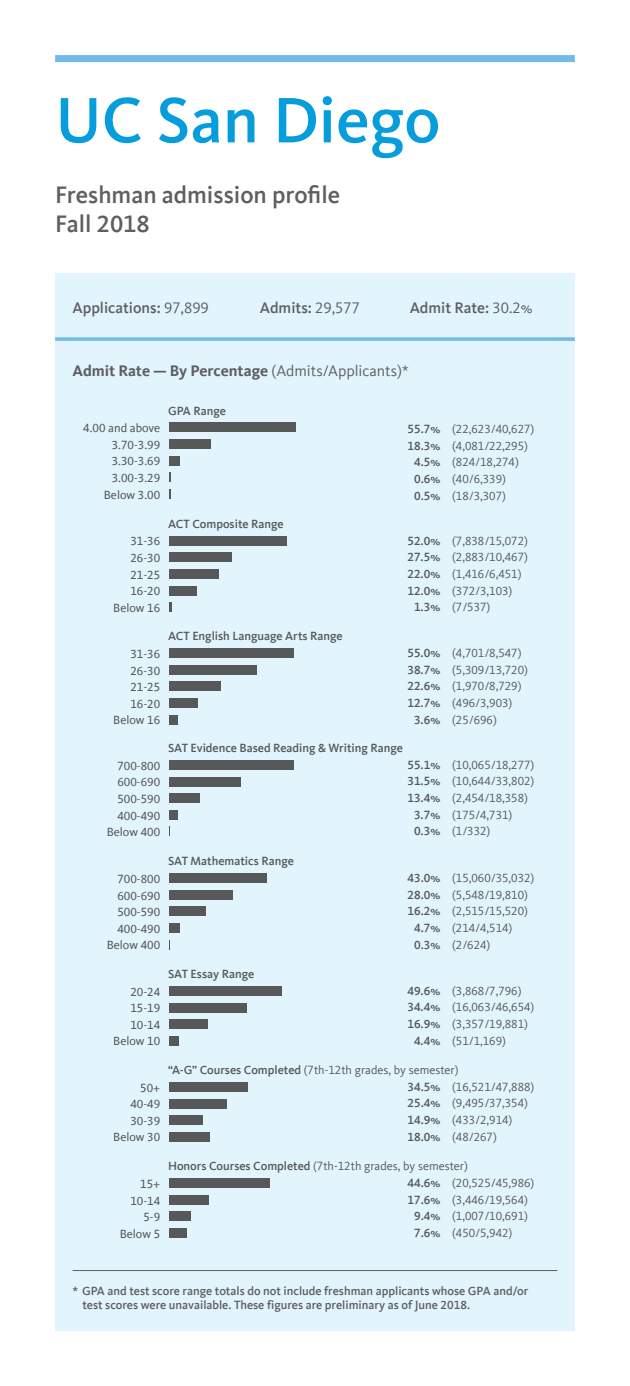
<style>
.page{position:relative;width:630px;height:1386px;background:#fff}
.page>*{position:absolute;margin:0;border:0;box-sizing:border-box;transform-origin:0 0}
.t1{font:500 66.5px "Kievit Offc Pro";color:#069ddc}
.t2{font:500 24.5px/29.4px "Kievit Offc Pro";color:#5f5f62}
.t3{font:500 15.75px "Kievit Offc Pro";color:#5f5f62}
.t4{font:700 15.75px "Kievit Offc Pro";color:#5f5f62}
.t5{font:12.25px/16.6px "Kievit Offc Pro";color:#57585a}
.t6{font:12.25px "Kievit Offc Pro";color:#57585a}
.t7{font:500 12.25px/14.7px "Kievit Offc Pro";color:#5f5f62}
.t8{font:500 12.25px "Kievit Offc Pro";color:#57585a}
.s1{font-weight:400}
.s2{font-weight:500}
</style>
<div class="page">
<div style="left:55px;top:274px;width:520px;height:1057px;background:#e2f4fc"></div>
<div style="left:169px;top:986px;width:112px;height:10px;background:#57585a"></div>
<div style="left:169px;top:1003px;width:78px;height:9px;background:#57585a"></div>
<div style="left:169px;top:1020px;width:38px;height:9px;background:#57585a"></div>
<div style="left:169px;top:1036px;width:10px;height:9px;background:#57585a"></div>
<div style="left:169px;top:1082px;width:78px;height:10px;background:#57585a"></div>
<div style="left:169px;top:1099px;width:58px;height:9px;background:#57585a"></div>
<div style="left:169px;top:1115px;width:34px;height:10px;background:#57585a"></div>
<div style="left:169px;top:1132px;width:41px;height:9px;background:#57585a"></div>
<div style="left:169px;top:1179px;width:101px;height:9px;background:#57585a"></div>
<div style="left:169px;top:1195px;width:40px;height:10px;background:#57585a"></div>
<div style="left:169px;top:1212px;width:21px;height:9px;background:#57585a"></div>
<div style="left:169px;top:1228px;width:17px;height:10px;background:#57585a"></div>
<div style="left:169px;top:423px;width:126px;height:9px;background:#57585a"></div>
<div style="left:169px;top:439px;width:42px;height:10px;background:#57585a"></div>
<div style="left:169px;top:456px;width:10px;height:9px;background:#57585a"></div>
<div style="left:169px;top:536px;width:118px;height:9px;background:#57585a"></div>
<div style="left:169px;top:553px;width:62px;height:9px;background:#57585a"></div>
<div style="left:169px;top:569px;width:50px;height:10px;background:#57585a"></div>
<div style="left:169px;top:586px;width:27px;height:9px;background:#57585a"></div>
<svg style="left:169px;top:603px;width:3px;height:9px"></svg>
<div style="left:169px;top:649px;width:125px;height:9px;background:#57585a"></div>
<div style="left:169px;top:665px;width:88px;height:10px;background:#57585a"></div>
<div style="left:169px;top:682px;width:51px;height:9px;background:#57585a"></div>
<div style="left:169px;top:698px;width:29px;height:10px;background:#57585a"></div>
<div style="left:169px;top:715px;width:8px;height:9px;background:#57585a"></div>
<div style="left:169px;top:760px;width:125px;height:10px;background:#57585a"></div>
<div style="left:169px;top:777px;width:71px;height:9px;background:#57585a"></div>
<div style="left:169px;top:794px;width:30px;height:9px;background:#57585a"></div>
<div style="left:169px;top:810px;width:8px;height:10px;background:#57585a"></div>
<div style="left:169px;top:874px;width:97px;height:9px;background:#57585a"></div>
<div style="left:169px;top:890px;width:63px;height:10px;background:#57585a"></div>
<div style="left:169px;top:907px;width:37px;height:9px;background:#57585a"></div>
<div style="left:169px;top:923px;width:11px;height:10px;background:#57585a"></div>
<div style="left:55px;top:55px;width:520px;height:7px;background:#72bbe8"></div>
<svg style="left:55px;top:337px;width:520px;height:4px;background:#7fc1ea"></svg>
<hr style="left:73px;top:1270px;width:484px;height:1px;background:#5f5f62">
<h1 class="t1" style="left:55px;top:80px;width:387px">UC San Diego</h1>
<h2 class="t2" style="left:55px;top:180px;width:287px">Freshman admission profile<br>Fall 2018</h2>
<p class="t3" style="left:73px;top:298px;width:138px">Applications: <span class="s1">97,899</span></p>
<p class="t3" style="left:260px;top:298px;width:102px">Admits: <span class="s1">29,577</span></p>
<p class="t3" style="left:410px;top:298px;width:124px">Admit Rate: <span class="s1">30.2%</span></p>
<p class="t4" style="left:73px;top:362px;width:338px">Admit Rate — By Percentage <span class="s1">(Admits/Applicants)*</span></p>
<p class="t6" style="left:83px;top:421px;width:79px">4.00 and above</p>
<p class="t6" style="left:112px;top:437px;width:50px">3.70-3.99</p>
<p class="t6" style="left:112px;top:454px;width:50px">3.30-3.69</p>
<p class="t6" style="left:112px;top:471px;width:50px">3.00-3.29</p>
<p class="t6" style="left:104px;top:487px;width:58px">Below 3.00</p>
<p class="t6" style="left:130px;top:534px;width:31px">31-36</p>
<p class="t6" style="left:130px;top:551px;width:31px">26-30</p>
<p class="t6" style="left:130px;top:567px;width:31px">21-25</p>
<p class="t6" style="left:130px;top:584px;width:31px">16-20</p>
<p class="t6" style="left:113px;top:601px;width:49px">Below 16</p>
<p class="t6" style="left:130px;top:646px;width:31px">31-36</p>
<p class="t6" style="left:130px;top:663px;width:31px">26-30</p>
<p class="t6" style="left:130px;top:680px;width:31px">21-25</p>
<p class="t6" style="left:130px;top:696px;width:31px">16-20</p>
<p class="t6" style="left:113px;top:713px;width:49px">Below 16</p>
<p class="t6" style="left:117px;top:758px;width:44px">700-800</p>
<p class="t6" style="left:117px;top:775px;width:44px">600-690</p>
<p class="t6" style="left:117px;top:791px;width:44px">500-590</p>
<p class="t6" style="left:117px;top:808px;width:44px">400-490</p>
<p class="t6" style="left:107px;top:825px;width:55px">Below 400</p>
<p class="t6" style="left:117px;top:871px;width:44px">700-800</p>
<p class="t6" style="left:117px;top:888px;width:44px">600-690</p>
<p class="t6" style="left:117px;top:905px;width:44px">500-590</p>
<p class="t6" style="left:117px;top:921px;width:44px">400-490</p>
<p class="t6" style="left:107px;top:938px;width:55px">Below 400</p>
<p class="t6" style="left:130px;top:984px;width:31px">20-24</p>
<p class="t6" style="left:130px;top:1001px;width:31px">15-19</p>
<p class="t6" style="left:130px;top:1017px;width:31px">10-14</p>
<p class="t6" style="left:113px;top:1034px;width:49px">Below 10</p>
<p class="t6" style="left:140px;top:1080px;width:22px">50+</p>
<p class="t6" style="left:130px;top:1097px;width:31px">40-49</p>
<p class="t6" style="left:130px;top:1113px;width:31px">30-39</p>
<p class="t6" style="left:113px;top:1130px;width:49px">Below 30</p>
<p class="t6" style="left:140px;top:1176px;width:22px">15+</p>
<p class="t6" style="left:130px;top:1193px;width:31px">10-14</p>
<p class="t6" style="left:143px;top:1210px;width:18px">5-9</p>
<p class="t6" style="left:120px;top:1226px;width:42px">Below 5</p>
<p class="t8" style="left:168px;top:403px;width:59px">GPA Range</p>
<p class="t8" style="left:168px;top:517px;width:117px">ACT Composite Range</p>
<p class="t8" style="left:168px;top:629px;width:176px">ACT English Language Arts Range</p>
<p class="t5" style="left:407px;top:421px;width:128px"><span class="s2">55.7%</span> (22,623/40,627)</p>
<p class="t5" style="left:407px;top:437px;width:122px"><span class="s2">18.3%</span> (4,081/22,295)</p>
<p class="t5" style="left:414px;top:454px;width:106px"><span class="s2">4.5%</span> (824/18,274)</p>
<p class="t5" style="left:414px;top:470px;width:93px"><span class="s2">0.6%</span> (40/6,339)</p>
<p class="t5" style="left:414px;top:487px;width:93px"><span class="s2">0.5%</span> (18/3,307)</p>
<p class="t5" style="left:407px;top:532px;width:122px"><span class="s2">52.0%</span> (7,838/15,072)</p>
<p class="t5" style="left:407px;top:549px;width:122px"><span class="s2">27.5%</span> (2,883/10,467)</p>
<p class="t5" style="left:407px;top:565px;width:116px"><span class="s2">22.0%</span> (1,416/6,451)</p>
<p class="t5" style="left:407px;top:582px;width:106px"><span class="s2">12.0%</span> (372/3,103)</p>
<p class="t5" style="left:414px;top:599px;width:78px"><span class="s2">1.3%</span> (7/537)</p>
<p class="t5" style="left:407px;top:645px;width:116px"><span class="s2">55.0%</span> (4,701/8,547)</p>
<p class="t5" style="left:407px;top:661px;width:122px"><span class="s2">38.7%</span> (5,309/13,720)</p>
<p class="t5" style="left:407px;top:678px;width:116px"><span class="s2">22.6%</span> (1,970/8,729)</p>
<p class="t5" style="left:407px;top:694px;width:106px"><span class="s2">12.7%</span> (496/3,903)</p>
<p class="t5" style="left:414px;top:711px;width:84px"><span class="s2">3.6%</span> (25/696)</p>
<p class="t8" style="left:168px;top:741px;width:236px">SAT Evidence Based Reading &amp; Writing Range</p>
<p class="t8" style="left:168px;top:854px;width:127px">SAT Mathematics Range</p>
<p class="t8" style="left:168px;top:967px;width:88px">SAT Essay Range</p>
<p class="t5" style="left:407px;top:756px;width:128px"><span class="s2">55.1%</span> (10,065/18,277)</p>
<p class="t5" style="left:407px;top:773px;width:128px"><span class="s2">31.5%</span> (10,644/33,802)</p>
<p class="t5" style="left:407px;top:790px;width:122px"><span class="s2">13.4%</span> (2,454/18,358)</p>
<p class="t5" style="left:414px;top:806px;width:100px"><span class="s2">3.7%</span> (175/4,731)</p>
<p class="t5" style="left:414px;top:823px;width:78px"><span class="s2">0.3%</span> (1/332)</p>
<p class="t5" style="left:407px;top:870px;width:128px"><span class="s2">43.0%</span> (15,060/35,032)</p>
<p class="t5" style="left:407px;top:886px;width:122px"><span class="s2">28.0%</span> (5,548/19,810)</p>
<p class="t5" style="left:407px;top:903px;width:122px"><span class="s2">16.2%</span> (2,515/15,520)</p>
<p class="t5" style="left:414px;top:919px;width:100px"><span class="s2">4.7%</span> (214/4,514)</p>
<p class="t5" style="left:414px;top:936px;width:78px"><span class="s2">0.3%</span> (2/624)</p>
<p class="t5" style="left:407px;top:982px;width:116px"><span class="s2">49.6%</span> (3,868/7,796)</p>
<p class="t5" style="left:407px;top:999px;width:128px"><span class="s2">34.4%</span> (16,063/46,654)</p>
<p class="t5" style="left:407px;top:1016px;width:122px"><span class="s2">16.9%</span> (3,357/19,881)</p>
<p class="t5" style="left:414px;top:1032px;width:93px"><span class="s2">4.4%</span> (51/1,169)</p>
<p class="t5" style="left:407px;top:1062px;width:128px;text-indent:-239px"><span class="s2">“A-G” Courses Completed</span> (7th-12th grades, by semester)<br><span class="s2">34.5%</span> (16,521/47,888)<br><span class="s2">25.4%</span> (9,495/37,354)<br><span class="s2">14.9%</span> (433/2,914)<br><span class="s2">18.0%</span> (48/267)</p>
<p class="t5" style="left:168px;top:1158px;width:301px"><span class="s2">Honors Courses Completed</span> (7th-12th grades, by semester)</p>
<p class="t5" style="left:407px;top:1175px;width:128px"><span class="s2">44.6%</span> (20,525/45,986)</p>
<p class="t5" style="left:407px;top:1191px;width:122px"><span class="s2">17.6%</span> (3,446/19,564)</p>
<p class="t5" style="left:414px;top:1208px;width:115px"><span class="s2">9.4%</span> (1,007/10,691)</p>
<p class="t5" style="left:414px;top:1224px;width:100px"><span class="s2">7.6%</span> (450/5,942)</p>
<p class="t7" style="left:83px;top:1283px;width:447px;text-indent:-10px">* GPA and test score range totals do not include freshman applicants whose GPA and/or test scores were unavailable. These figures are preliminary as of June 2018.</p>
</div>
